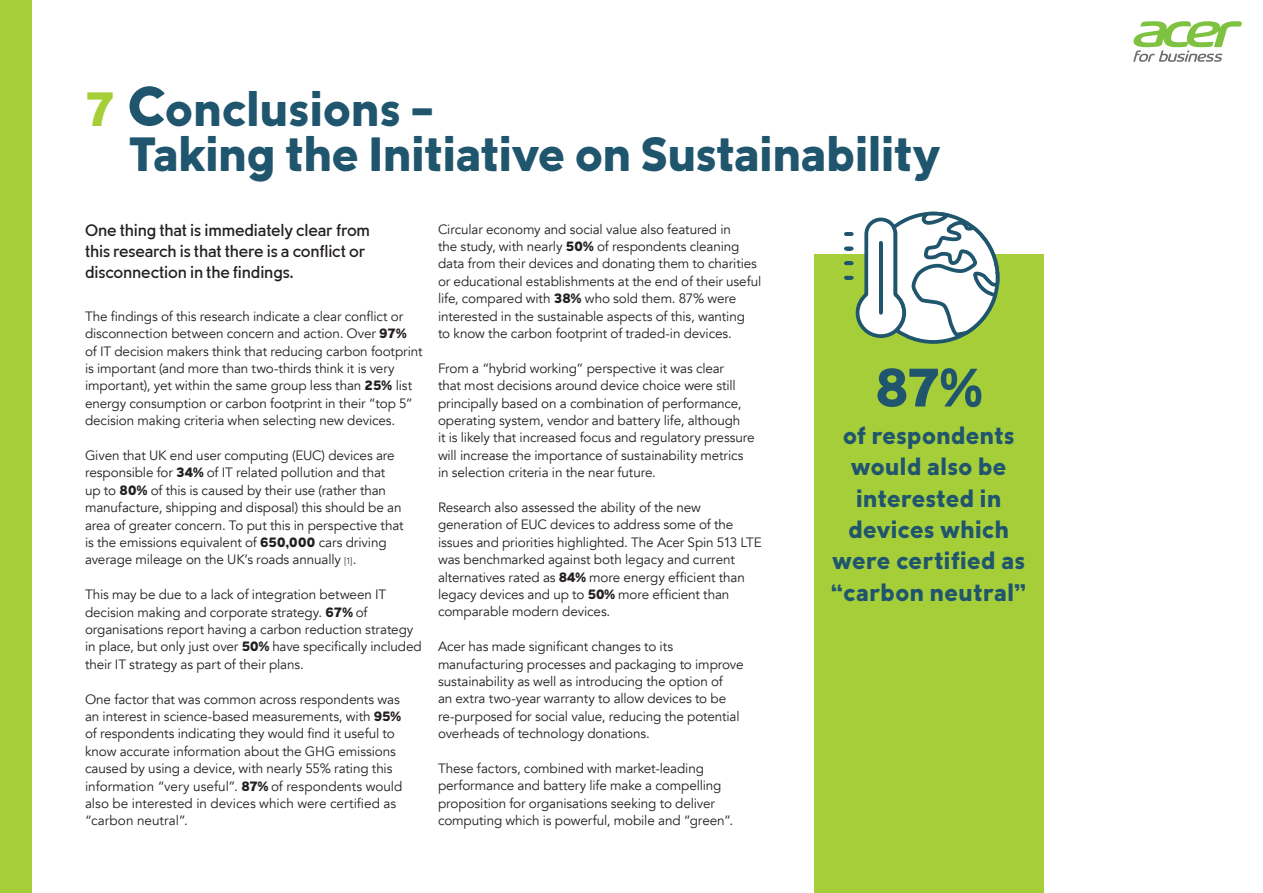
<style>
.page{position:relative;width:1263px;height:893px;background:#fff}
.page>*{position:absolute;margin:0;border:0;box-sizing:border-box;transform-origin:0 0}
.t1{font:700 54px "Ger TT";color:#20556e}
.t2{font:700 48px/45px "Ger TT";color:#20556e}
.t3{font:700 24px/31.5px "Ger TT";letter-spacing:.02em;color:#20556e;text-align:center}
.t4{font:16.5px/21px "Ger TT";letter-spacing:-.01em;color:#231f20}
.t5{font:13.5px/17.4px "Avenir";letter-spacing:-.01em;color:#231f20}
.s1{color:#a6ce39}
.s2{font-size:55.5px}
.s3{font-family:"Ger TT";font-weight:700}
.s4{font-weight:300;font-size:9px}
</style>
<div class="page">
<div style="left:0;top:0;width:32px;height:893px;background:#a6ce39"></div>
<div style="left:814px;top:254px;width:230px;height:639px;background:#a6ce39"></div>
<svg style="left:844px;top:211px;width:156px;height:133px"></svg>
<svg style="left:1133px;top:21px;width:109px;height:41px"></svg>
<h2 class="t2" style="left:129px;top:86px;width:813px;text-indent:-44px"><span class="s1">7</span> <span class="s2">C</span>onclusions –<br>Taking the Initiative on Sustainability</h2>
<p class="t4" style="left:85px;top:220px;width:287px">One thing that is immediately clear from this research is that there is a conflict or disconnection in the findings.</p>
<p class="t5" style="left:85px;top:308px;width:339px">The findings of this research indicate a clear conflict or disconnection between concern and action. Over <span class="s3">97%<br></span>of IT decision makers think that reducing carbon footprint is important (and more than two-thirds think it is very important), yet within the same group less than <span class="s3">25%</span> list energy consumption or carbon footprint in their “top 5” decision making criteria when selecting new devices.</p>
<p class="t5" style="left:85px;top:447px;width:320px">Given that UK end user computing (EUC) devices are responsible for <span class="s3">34%</span> of IT related pollution and that up to <span class="s3">80%</span> of this is caused by their use (rather than manufacture, shipping and disposal) this should be an area of greater concern. To put this in perspective that is the emissions equivalent of <span class="s3">650,000</span> cars driving average mileage on the UK’s roads annually <span class="s4">[1]</span>.</p>
<p class="t5" style="left:85px;top:586px;width:338px">This may be due to a lack of integration between IT decision making and corporate strategy. <span class="s3">67%</span> of organisations report having a carbon reduction strategy in place, but only just over <span class="s3">50%</span> have specifically included their IT strategy as part of their plans.</p>
<p class="t5" style="left:85px;top:690px;width:319px">One factor that was common across respondents was an interest in science-based measurements, with <span class="s3">95% </span>of respondents indicating they would find it useful to know accurate information about the GHG emissions caused by using a device, with nearly 55% rating this information “very useful”. <span class="s3">87%</span> of respondents would also be interested in devices which were certified as “carbon neutral”.</p>
<p class="t5" style="left:438px;top:220px;width:325px">Circular economy and social value also featured in<br>the study, with nearly <span class="s3">50%</span> of respondents cleaning data from their devices and donating them to charities or educational establishments at the end of their useful life, compared with <span class="s3">38%</span> who sold them. 87% were interested in the sustainable aspects of this, wanting<br>to know the carbon footprint of traded-in devices.</p>
<p class="t5" style="left:438px;top:360px;width:318px">From a “hybrid working” perspective it was clear<br>that most decisions around device choice were still principally based on a combination of performance, operating system, vendor and battery life, although<br>it is likely that increased focus and regulatory pressure will increase the importance of sustainability metrics in selection criteria in the near future.</p>
<p class="t5" style="left:438px;top:499px;width:325px">Research also assessed the ability of the new generation of EUC devices to address some of the issues and priorities highlighted. The Acer Spin 513 LTE was benchmarked against both legacy and current alternatives rated as <span class="s3">84%</span> more energy efficient than legacy devices and up to <span class="s3">50%</span> more efficient than comparable modern devices.</p>
<p class="t5" style="left:438px;top:638px;width:307px">Acer has made significant changes to its manufacturing processes and packaging to improve sustainability as well as introducing the option of<br>an extra two-year warranty to allow devices to be re-purposed for social value, reducing the potential overheads of technology donations.</p>
<p class="t5" style="left:438px;top:760px;width:297px">These factors, combined with market-leading performance and battery life make a compelling proposition for organisations seeking to deliver computing which is powerful, mobile and “green”.</p>
<h1 class="t1" style="left:875px;top:353px;width:109px">87%</h1>
<h3 class="t3" style="left:831px;top:419px;width:197px">of respondents would also be interested in devices which were certified as “carbon neutral”</h3>
</div>
